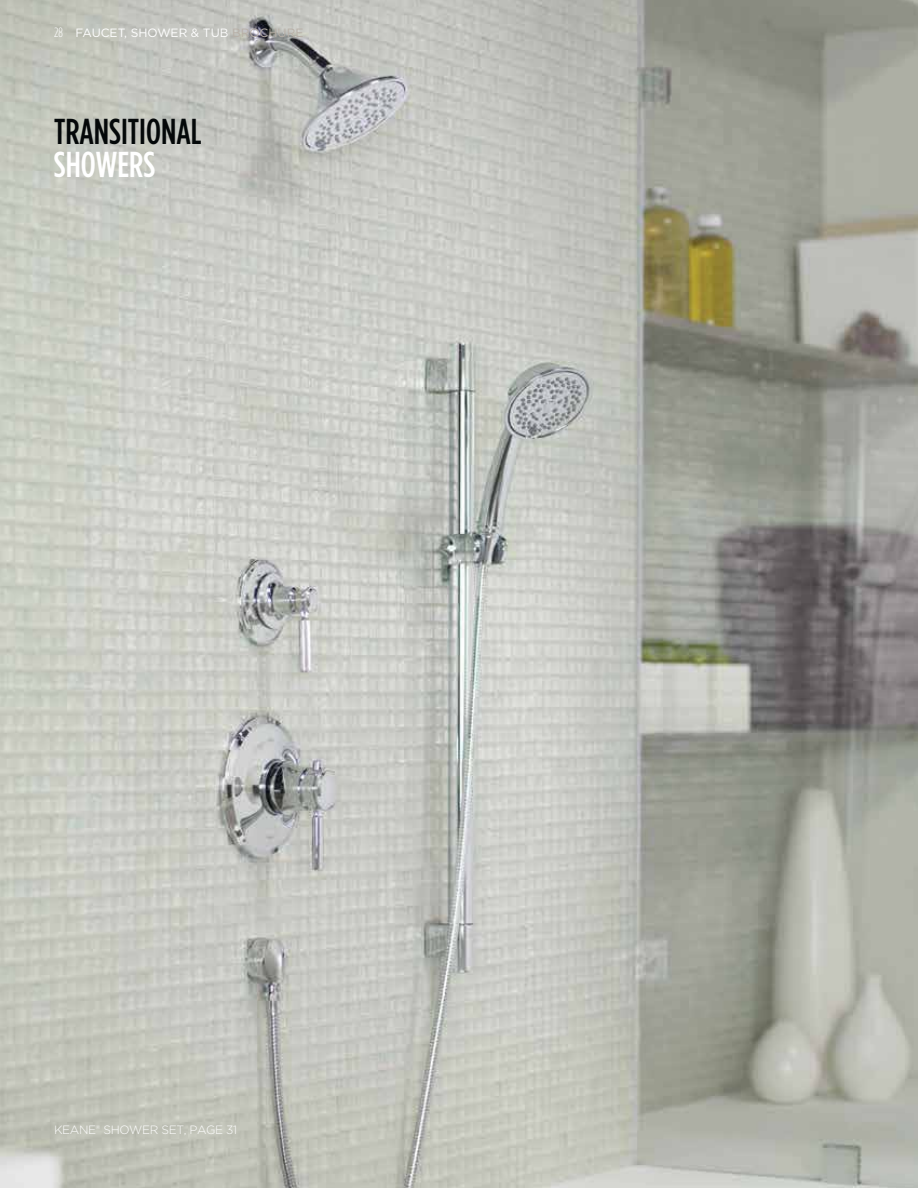
<style>
.page{position:relative;width:918px;height:1188px;background:#fff}
.page>*{position:absolute;margin:0;border:0;box-sizing:border-box;transform-origin:0 0}
.t1{font:500 36px "Gotham Condensed";color:#040809}
.t2{font:500 36px "Gotham Condensed";color:#fff}
.t3{font:12px "Gotham";color:#fff}
.t4{font:300 12px "Gotham";letter-spacing:-.03em;color:#fff}
.t5{font:300 5.4px "Gotham";color:#fff}
.s1{font-family:"Gotham Condensed";font-weight:300;font-size:13.5px}
.s2{color:#b7aea5}
</style>
<div class="page">
<img style="left:0;top:0;width:918px;height:1188px">
<p class="t3" style="left:54px;top:29px;width:251px"><span class="s1">28</span> FAUCET, SHOWER &amp; TUB <span class="s2">BROCHURE</span></p>
<h1 class="t1" style="left:54px;top:119px;width:149px">TRANSITIONAL</h1>
<h1 class="t2" style="left:54px;top:152px;width:103px">SHOWERS</h1>
<p class="t4" style="left:54px;top:1125px;width:44px">KEANE</p>
<p class="t5" style="left:96px;top:1126px;width:6px">®</p>
<p class="t4" style="left:103px;top:1125px;width:135px">SHOWER SET, PAGE 31</p>
</div>
